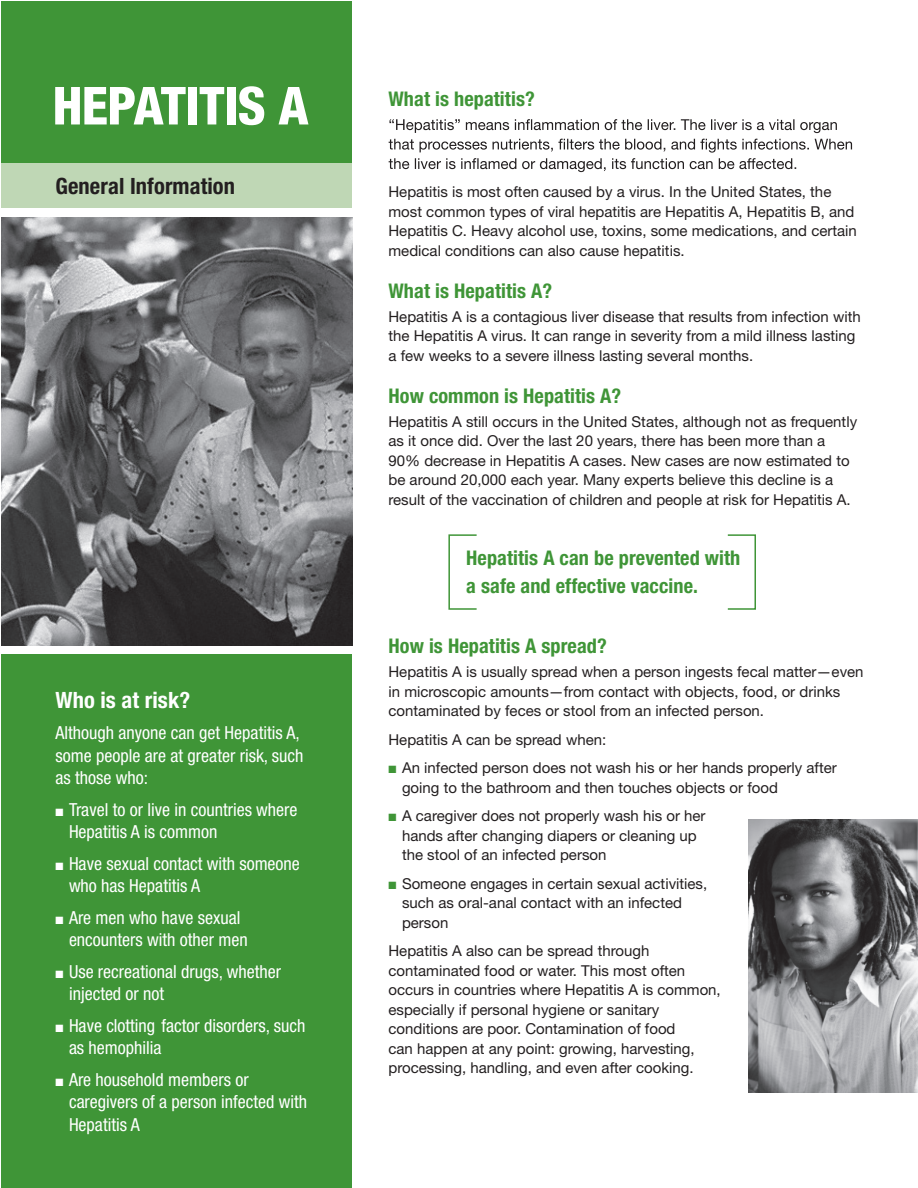
<style>
.page{position:relative;width:918px;height:1188px;background:#fff}
.page>*{position:absolute;margin:0;border:0;box-sizing:border-box;transform-origin:0 0}
.t1{font:800 condensed 52.5px "Helvetica Neue LT Std";letter-spacing:-.015em;color:#fff}
.t2{font:700 condensed 22.5px "Helvetica Neue LT Std";letter-spacing:.005em;color:#231f20}
.t3{font:700 condensed 22.5px "Helvetica Neue LT Std";letter-spacing:.005em;color:#fff}
.t4{font:700 condensed 20.25px/28.5px "Helvetica Neue LT Std";letter-spacing:.005em;color:#3f9537}
.t5{font:condensed 18px/22.5px "Helvetica Neue LT Std";color:#fff}
.t6{font:15px/19.5px "Helvetica Neue LT Std";color:#231f20}
.s1{color:#3f9537}
</style>
<div class="page">
<svg style="left:681px;top:119px;width:156px;height:14px"></svg>
<svg style="left:648px;top:119px;width:27px;height:11px"></svg>
<svg style="left:389px;top:119px;width:253px;height:14px"></svg>
<svg style="left:448px;top:534px;width:308px;height:76px"></svg>
<svg style="left:389px;top:139px;width:463px;height:33px"></svg>
<div style="left:2px;top:2px;width:350px;height:162px;background:#3f9537"></div>
<div style="left:2px;top:164px;width:350px;height:44px;background:#bfd7b5"></div>
<img style="left:2px;top:217px;width:350px;height:428px">
<div style="left:2px;top:654px;width:350px;height:534px;background:#3f9537"></div>
<img style="left:748px;top:819px;width:170px;height:273px">
<p class="t1" style="left:52px;top:87px;width:258px">HEPATITIS A</p>
<p class="t2" style="left:56px;top:178px;width:181px">General Information</p>
<p class="t3" style="left:56px;top:691px;width:136px">Who is at risk?</p>
<p class="t5" style="left:56px;top:723px;width:250px">Although anyone can get Hepatitis A, some people are at greater risk, such as those who:</p>
<p class="t5" style="left:69px;top:799px;width:230px;text-indent:-14px">■ Travel to or live in countries where<br>Hepatitis A is common</p>
<p class="t5" style="left:69px;top:853px;width:232px;text-indent:-14px">■ Have sexual contact with someone who has Hepatitis A</p>
<p class="t5" style="left:69px;top:907px;width:180px;text-indent:-14px">■ Are men who have sexual encounters with other men</p>
<p class="t5" style="left:69px;top:961px;width:214px;text-indent:-14px">■ Use recreational drugs, whether injected or not</p>
<p class="t5" style="left:69px;top:1015px;width:238px;text-indent:-14px">■ Have clotting factor disorders, such as hemophilia</p>
<p class="t5" style="left:69px;top:1069px;width:240px;text-indent:-14px">■ Are household members or caregivers of a person infected with<br>Hepatitis A</p>
<h3 class="t4" style="left:388px;top:86px;width:148px">What is hepatitis?</h3>
<p class="t6" style="left:388px;top:184px;width:470px">Hepatitis is most often caused by a virus. In the United States, the most common types of viral hepatitis are Hepatitis A, Hepatitis B, and Hepatitis C. Heavy alcohol use, toxins, some medications, and certain medical conditions can also cause hepatitis.</p>
<h3 class="t4" style="left:388px;top:278px;width:165px">What is Hepatitis A?</h3>
<p class="t6" style="left:388px;top:308px;width:474px">Hepatitis A is a contagious liver disease that results from infection with the Hepatitis A virus. It can range in severity from a mild illness lasting a few weeks to a severe illness lasting several months.</p>
<h3 class="t4" style="left:388px;top:383px;width:234px">How common is Hepatitis A?</h3>
<p class="t6" style="left:388px;top:413px;width:470px">Hepatitis A still occurs in the United States, although not as frequently as it once did. Over the last 20 years, there has been more than a 90% decrease in Hepatitis A cases. New cases are now estimated to be around 20,000 each year. Many experts believe this decline is a result of the vaccination of children and people at risk for Hepatitis A.</p>
<p class="t4" style="left:466px;top:545px;width:276px">Hepatitis A can be prevented with a safe and effective vaccine.</p>
<h3 class="t4" style="left:389px;top:634px;width:220px">How is Hepatitis A spread?</h3>
<p class="t6" style="left:388px;top:664px;width:477px">Hepatitis A is usually spread when a person ingests fecal matter—even in microscopic amounts—from contact with objects, food, or drinks contaminated by feces or stool from an infected person.</p>
<p class="t6" style="left:388px;top:731px;width:219px">Hepatitis A can be spread when:</p>
<p class="t6" style="left:402px;top:760px;width:436px;text-indent:-14px"><span class="s1">■</span> An infected person does not wash his or her hands properly after going to the bathroom and then touches objects or food</p>
<p class="t6" style="left:402px;top:808px;width:305px;text-indent:-14px"><span class="s1">■</span> A caregiver does not properly wash his or her hands after changing diapers or cleaning up the stool of an infected person</p>
<p class="t6" style="left:402px;top:875px;width:307px;text-indent:-14px"><span class="s1">■</span> Someone engages in certain sexual activities, such as oral-anal contact with an infected person</p>
<p class="t6" style="left:388px;top:943px;width:334px">Hepatitis A also can be spread through contaminated food or water. This most often occurs in countries where Hepatitis A is common, especially if personal hygiene or sanitary conditions are poor. Contamination of food<br>can happen at any point: growing, harvesting, processing, handling, and even after cooking.</p>
</div>
